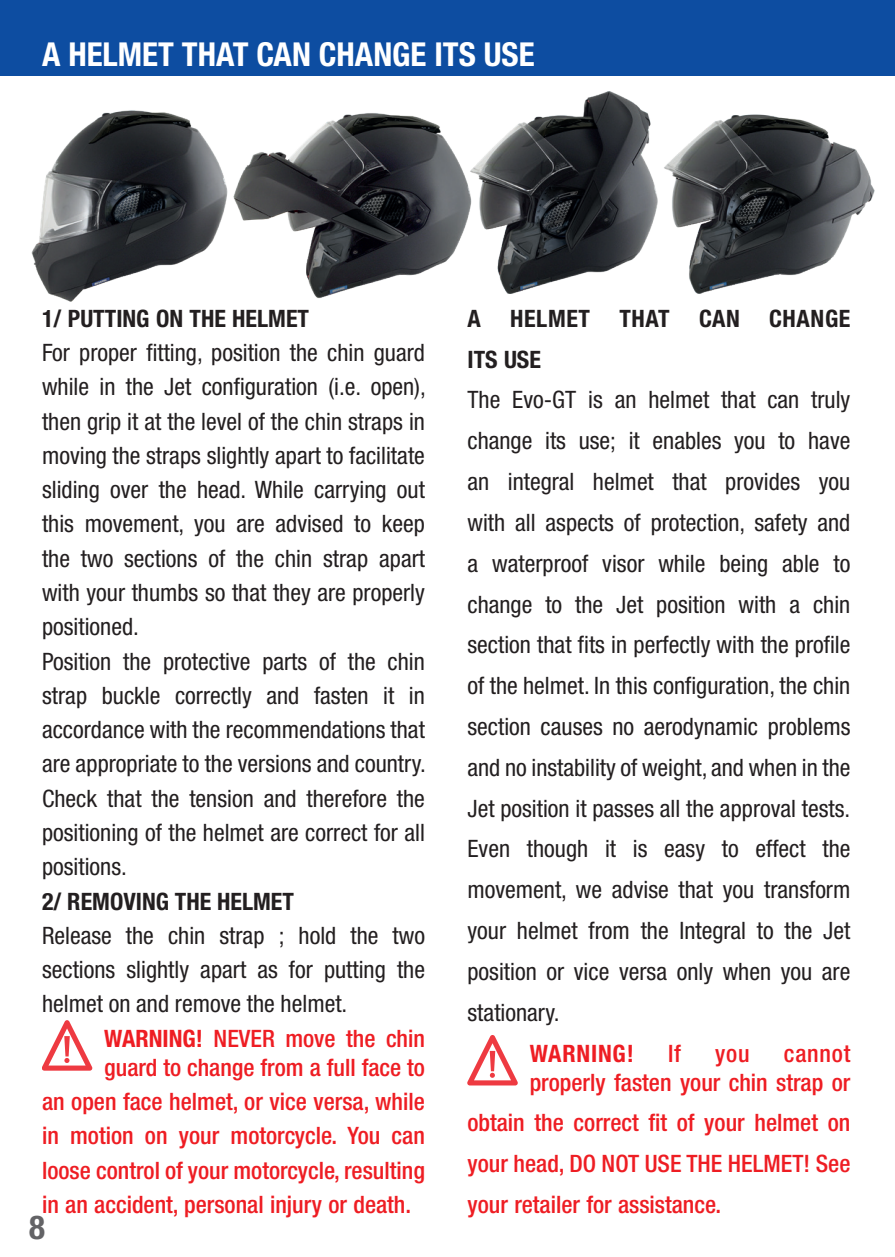
<style>
.page{position:relative;width:895px;height:1257px;background:#fff}
.page>*{position:absolute;margin:0;border:0;box-sizing:border-box;transform-origin:0 0}
.titre_rubrique{font:700 condensed 33px "Helvetica Neue";color:#fff}
.t1{font:700 condensed 33px "Helvetica Neue";color:#636366}
.texte_courant_1{font:condensed 24px/34.2px "Helvetica Neue";color:#231f20;text-align:justify}
.txt_ital_gris{font:condensed 24px/40.8px "Helvetica Neue";color:#231f20;text-align:justify}
.Normal_e{font:500 condensed 24px/34.5px "Helvetica Neue";color:#ee1d23;text-align:justify}
.Normal_e-2{font:700 condensed 24px/40.8px "Helvetica Neue";letter-spacing:.025em;color:#231f20}
.Normal_e-3{font:700 condensed 24px "Helvetica Neue";color:#231f20}
.texte_courant_1-2{font:700 condensed 24px "Helvetica Neue";color:#231f20}
.Normal_e-4{font:700 condensed 24px "Helvetica Neue";letter-spacing:.03em;color:#ee1d23}
.s1{font-weight:700}
</style>
<div class="page">
<div style="left:0;top:0;width:894px;height:76px;background:#0d4da1"></div>
<img style="left:31px;top:110px;width:194px;height:192px">
<img style="left:225px;top:113px;width:233px;height:185px">
<img style="left:458px;top:91px;width:194px;height:203px">
<img style="left:652px;top:114px;width:223px;height:180px">
<svg style="left:42px;top:1020px;width:50px;height:50px"></svg>
<svg style="left:467px;top:1035px;width:51px;height:50px"></svg>
<p class="titre_rubrique" style="left:42px;top:34px;width:494px">A HELMET THAT CAN CHANGE ITS USE</p>
<p class="Normal_e-3" style="left:42px;top:304px;width:268px">1/ PUTTING ON THE HELMET</p>
<p class="texte_courant_1" style="left:42px;top:335px;width:385px">For proper fitting, position the chin guard while in the Jet configuration (i.e. open), then grip it at the level of the chin straps in moving the straps slightly apart to facilitate sliding over the head. While carrying out this movement, you are advised to keep the two sections of the chin strap apart with your thumbs so that they are properly positioned.</p>
<p class="texte_courant_1" style="left:42px;top:644px;width:385px">Position the protective parts of the chin strap buckle correctly and fasten it in accordance with the recommendations that are appropriate to the versions and country.</p>
<p class="texte_courant_1" style="left:42px;top:781px;width:384px">Check that the tension and therefore the positioning of the helmet are correct for all positions.</p>
<p class="texte_courant_1-2" style="left:42px;top:886px;width:253px">2/ REMOVING THE HELMET</p>
<p class="texte_courant_1" style="left:42px;top:918px;width:384px">Release the chin strap ; hold the two sections slightly apart as for putting the helmet on and remove the helmet.</p>
<p class="Normal_e" style="left:104px;top:1023px;width:322px;line-height:28.8px"><span class="s1">WARNING!</span> NEVER move the chin guard to change from a full face to</p>
<p class="Normal_e" style="left:42px;top:1084px;width:384px">an open face helmet, or vice versa, while in motion on your motorcycle. You can loose control of your motorcycle, resulting in an accident, personal injury or death.</p>
<h1 class="t1" style="left:29px;top:1207px;width:17px">8</h1>
<p class="Normal_e-2" style="left:467px;top:297px;width:384px">A HELMET THAT CAN CHANGE<br>ITS USE</p>
<p class="txt_ital_gris" style="left:467px;top:379px;width:384px">The Evo-GT is an helmet that can truly change its use; it enables you to have an integral helmet that provides you with all aspects of protection, safety and a waterproof visor while being able to change to the Jet position with a chin section that fits in perfectly with the profile of the helmet. In this configuration, the chin section causes no aerodynamic problems and no instability of weight, and when in the Jet position it passes all the approval tests.</p>
<p class="txt_ital_gris" style="left:467px;top:828px;width:384px">Even though it is easy to effect the movement, we advise that you transform your helmet from the Integral to the Jet position or vice versa only when you are stationary.</p>
<p class="Normal_e-4" style="left:529px;top:1038px;width:105px">WARNING!</p>
<p class="Normal_e" style="left:668px;top:1035px;width:14px">If</p>
<p class="Normal_e" style="left:715px;top:1035px;width:36px">you</p>
<p class="Normal_e" style="left:529px;top:1038px;width:322px;line-height:28.8px;text-align:right">cannot<br>properly fasten your chin strap or</p>
<p class="Normal_e" style="left:467px;top:1102px;width:384px;line-height:40.8px">obtain the correct fit of your helmet on your head, DO NOT USE THE HELMET! See your retailer for assistance.</p>
</div>
